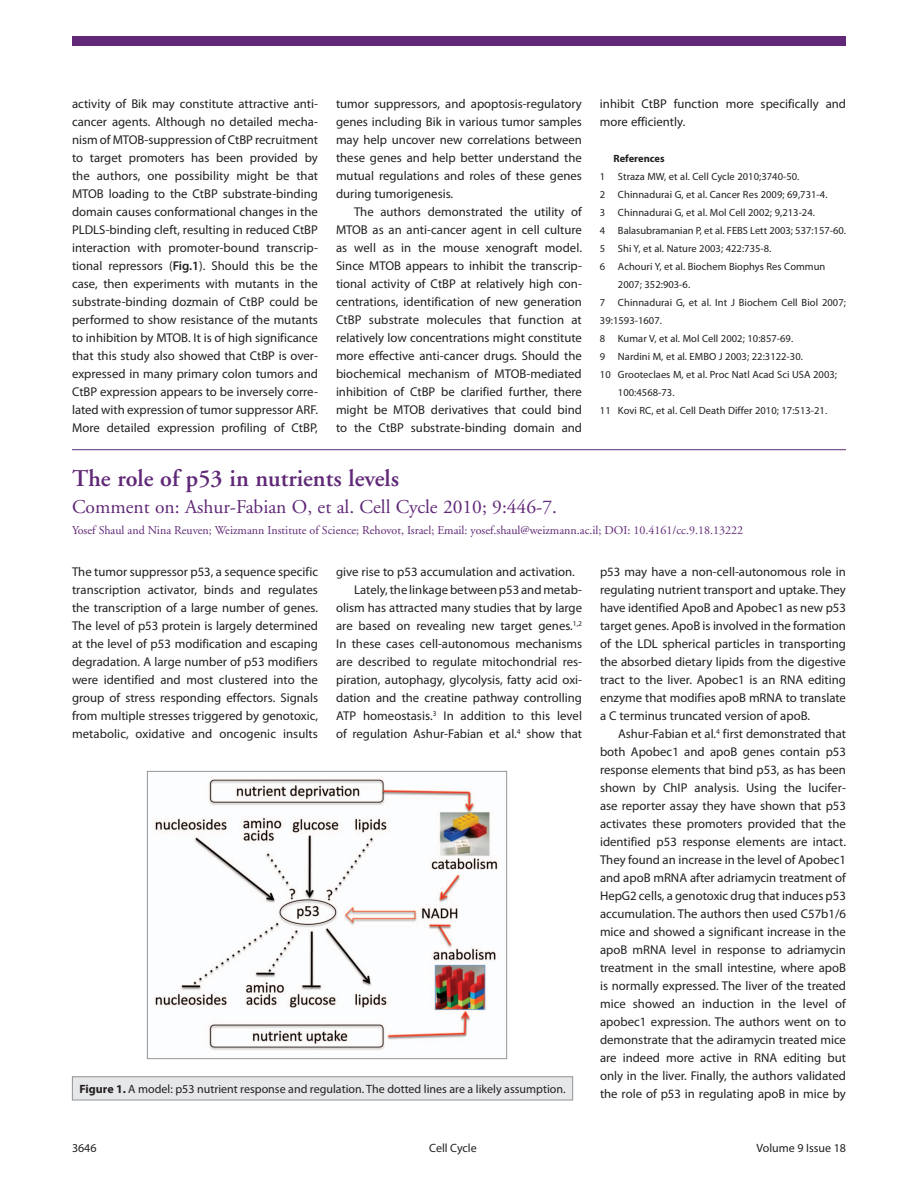
<style>
.page{position:relative;width:918px;height:1188px;background:#fff}
.page>*{position:absolute;margin:0;border:0;box-sizing:border-box;transform-origin:0 0}
.t1{font:600 24px "Adobe Garamond";color:#602877}
.t2{font:19.5px "Adobe Garamond";color:#602877}
.t3{font:12.75px/18px "Myriad Pro";color:#231f20;text-align:justify}
.t4{font:12px "Adobe Garamond";color:#602877}
.t5{font:12px "Myriad Pro";color:#231f20}
.t6{font:10.5px "Myriad Pro";letter-spacing:.005em;color:#231f20}
.t7{font:700 10.5px "Myriad Pro";color:#231f20}
.s1{font-weight:600}
.s2{font-weight:700}
</style>
<div class="page">
<div style="left:72px;top:36px;width:774px;height:10px;background:#602877"></div>
<hr style="left:72px;top:449px;width:774px;height:1px;background:#602877">
<img style="left:153px;top:777px;width:345px;height:273px">
<div style="left:147px;top:771px;width:360px;height:288px;border:1px solid #939598"></div>
<div style="left:72px;top:1077px;width:501px;height:23px;background:#e6e7e9"></div>
<div style="left:72px;top:1076px;width:501px;height:24px;border:1px solid #939598"></div>
<p class="t3" style="left:72px;top:95px;width:248px">activity of Bik may constitute attractive anti&shy;cancer agents. Although no detailed mecha&shy;nism of MTOB-suppression of CtBP recruitment to target promoters has been provided by the authors, one possibility might be that MTOB loading to the CtBP substrate-binding domain causes conformational changes in the PLDLS-binding cleft, resulting in reduced CtBP interaction with promoter-bound transcrip&shy;tional repressors (<span class="s1">Fig.1</span>). Should this be the case, then experiments with mutants in the substrate-binding dozmain of CtBP could be performed to show resistance of the mutants to inhibition by MTOB. It is of high significance that this study also showed that CtBP is over&shy;expressed in many primary colon tumors and CtBP expression appears to be inversely corre&shy;lated with expression of tumor suppressor ARF.<br>More detailed expression profiling of CtBP,</p>
<p class="t3" style="left:336px;top:95px;width:247px">tumor suppressors, and apoptosis-regulatory genes including Bik in various tumor samples may help uncover new correlations between these genes and help better understand the mutual regulations and roles of these genes during tumorigenesis.</p>
<p class="t3" style="left:336px;top:203px;width:248px;text-indent:18px">The authors demonstrated the utility of MTOB as an anti-cancer agent in cell culture as well as in the mouse xenograft model.<br>Since MTOB appears to inhibit the transcrip&shy;tional activity of CtBP at relatively high con&shy;centrations, identification of new generation CtBP substrate molecules that function at relatively low concentrations might constitute more effective anti-cancer drugs. Should the biochemical mechanism of MTOB-mediated inhibition of CtBP be clarified further, there might be MTOB derivatives that could bind to the CtBP substrate-binding domain and</p>
<p class="t3" style="left:600px;top:95px;width:248px">inhibit CtBP function more specifically and more efficiently.</p>
<p class="t7" style="left:613px;top:152px;width:53px">References</p>
<p class="t6" style="left:600px;top:170px;width:201px">1 Straza MW, et al. Cell Cycle 2010;3740-50.</p>
<p class="t6" style="left:600px;top:188px;width:229px">2 Chinnadurai G, et al. Cancer Res 2009; 69,731-4.</p>
<p class="t6" style="left:600px;top:206px;width:217px">3 Chinnadurai G, et al. Mol Cell 2002; 9,213-24.</p>
<p class="t6" style="left:600px;top:224px;width:247px">4 Balasubramanian P, et al. FEBS Lett 2003; 537:157-60.</p>
<p class="t6" style="left:600px;top:242px;width:173px">5 Shi Y, et al. Nature 2003; 422:735-8.</p>
<p class="t6" style="left:600px;top:260px;width:227px">6 Achouri Y, et al. Biochem Biophys Res Commun</p>
<p class="t6" style="left:618px;top:278px;width:74px">2007; 352:903-6.</p>
<p class="t6" style="left:600px;top:296px;width:247px">7 Chinnadurai G, et al. Int J Biochem Cell Biol 2007;</p>
<p class="t6" style="left:600px;top:314px;width:64px">39:1593-1607.</p>
<p class="t6" style="left:600px;top:332px;width:195px">8 Kumar V, et al. Mol Cell 2002; 10:857-69.</p>
<p class="t6" style="left:600px;top:350px;width:204px">9 Nardini M, et al. EMBO J 2003; 22:3122-30.</p>
<p class="t6" style="left:600px;top:368px;width:239px">10 Grooteclaes M, et al. Proc Natl Acad Sci USA 2003;</p>
<p class="t6" style="left:618px;top:386px;width:58px">100:4568-73.</p>
<p class="t6" style="left:600px;top:404px;width:229px">11 Kovi RC, et al. Cell Death Differ 2010; 17:513-21.</p>
<h1 class="t1" style="left:72px;top:465px;width:329px">The role of p53 in nutrients levels</h1>
<h2 class="t2" style="left:72px;top:497px;width:486px">Comment on: Ashur-Fabian O, et al. Cell Cycle 2010; 9:446-7.</h2>
<p class="t4" style="left:72px;top:524px;width:672px">Yosef Shaul and Nina Reuven; Weizmann Institute of Science; Rehovot, Israel; Email: yosef.shaul@weizmann.ac.il; DOI: 10.4161/cc.9.18.13222</p>
<p class="t3" style="left:72px;top:563px;width:248px">The tumor suppressor p53, a sequence specific transcription activator, binds and regulates the transcription of a large number of genes.<br>The level of p53 protein is largely determined at the level of p53 modification and escaping degradation. A large number of p53 modifiers were identified and most clustered into the group of stress responding effectors. Signals from multiple stresses triggered by genotoxic, metabolic, oxidative and oncogenic insults</p>
<p class="t3" style="left:336px;top:563px;width:240px">give rise to p53 accumulation and activation.</p>
<p class="t3" style="left:600px;top:563px;width:248px">p53 may have a non-cell-autonomous role in regulating nutrient transport and uptake. They have identified ApoB and Apobec1 as new p53 target genes. ApoB is involved in the formation of the LDL spherical particles in transporting the absorbed dietary lipids from the digestive tract to the liver. Apobec1 is an RNA editing enzyme that modifies apoB mRNA to translate a C terminus truncated version of apoB.</p>
<p class="t3" style="left:600px;top:725px;width:248px;text-indent:18px">Ashur-Fabian et al.<sup>4</sup> first demonstrated that both Apobec1 and apoB genes contain p53 response elements that bind p53, as has been shown by ChIP analysis. Using the lucifer&shy;ase reporter assay they have shown that p53 activates these promoters provided that the identified p53 response elements are intact.<br>They found an increase in the level of Apobec1 and apoB mRNA after adriamycin treatment of HepG2 cells, a genotoxic drug that induces p53 accumulation. The authors then used C57b1/6 mice and showed a significant increase in the apoB mRNA level in response to adriamycin treatment in the small intestine, where apoB is normally expressed. The liver of the treated mice showed an induction in the level of apobec1 expression. The authors went on to demonstrate that the adiramycin treated mice are indeed more active in RNA editing but only in the liver. Finally, the authors validated the role of p53 in regulating apoB in mice by</p>
<p class="t3" style="left:354px;top:581px;width:229px">Lately, the linkage between p53 and metab-</p>
<p class="t3" style="left:336px;top:599px;width:247px">olism has attracted many studies that by large</p>
<p class="t3" style="left:336px;top:617px;width:247px">are based on revealing new target genes.<sup>1,2</sup></p>
<p class="t3" style="left:336px;top:635px;width:247px">In these cases cell-autonomous mechanisms</p>
<p class="t3" style="left:336px;top:653px;width:247px">are described to regulate mitochondrial res-</p>
<p class="t3" style="left:336px;top:671px;width:247px">piration, autophagy, glycolysis, fatty acid oxi-</p>
<p class="t3" style="left:336px;top:689px;width:247px">dation and the creatine pathway controlling</p>
<p class="t3" style="left:336px;top:707px;width:247px">ATP homeostasis.<sup>3</sup> In addition to this level</p>
<p class="t3" style="left:336px;top:725px;width:247px">of regulation Ashur-Fabian et al.<sup>4</sup> show that</p>
<p class="t5" style="left:80px;top:1081px;width:488px"><span class="s2">Figure 1.</span> A model: p53 nutrient response and regulation. The dotted lines are a likely assumption.</p>
<p class="t5" style="left:72px;top:1141px;width:26px">3646</p>
<p class="t5" style="left:429px;top:1141px;width:49px">Cell Cycle</p>
<p class="t5" style="left:757px;top:1141px;width:91px">Volume 9 Issue 18</p>
</div>
